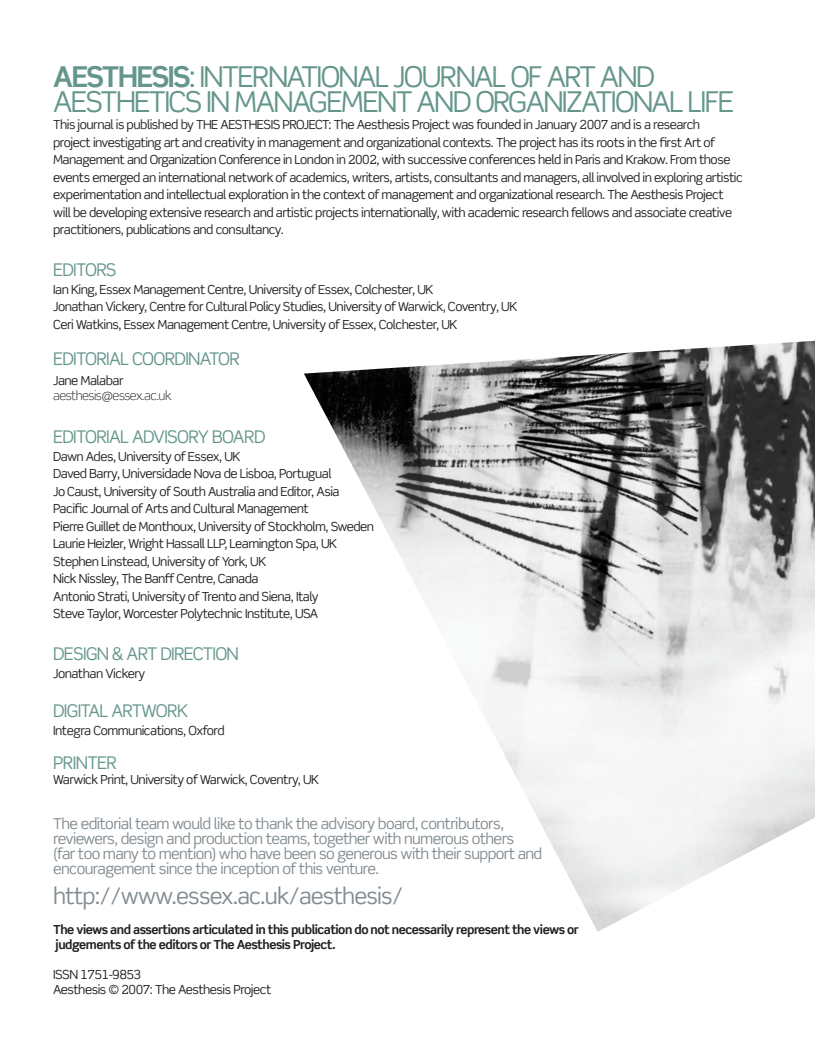
<style>
.page{position:relative;width:815px;height:1063px;background:#fff}
.page>*{position:absolute;margin:0;border:0;box-sizing:border-box;transform-origin:0 0}
.t1{font:28.75px/24.5px "Scene Std";letter-spacing:-.06em;color:#65968c}
.t2{font:22.5px "Scene Std";letter-spacing:-.04em;color:#818b91}
.t3{font:17.5px "Scene Std";letter-spacing:-.04em;color:#65968c}
.t4{font:15px/15px "Scene Std";letter-spacing:-.04em;color:#818b91}
.t5{font:12.5px/17.5px "Scene Std";letter-spacing:-.04em;color:#231f20}
.t6{font:700 12.5px/15px "Scene Std";letter-spacing:-.04em;color:#231f20}
.t7{font:300 12.5px "Scene Std";letter-spacing:-.04em;color:#231f20}
.s1{font-weight:700}
</style>
<div class="page">
<img style="left:304px;top:341px;width:511px;height:591px">
<h1 class="t1" style="left:53px;top:64px;width:683px"><span class="s1">Aesthesis</span>: International Journal of Art and<br>Aesthetics in Management and Organizational Li fe</h1>
<p class="t5" style="left:53px;top:116px;width:691px">This journal is published by The Aesthesis Project: The Aesthesis Project was founded in January 2007 and is a research<br>project investigating art and creativity in management and organizational contexts. The project has its roots in the first Art of Management and Organization Conference in London in 2002, with successive conferences held in Paris and Krakow. From those events emerged an international network of academics, writers, artists, consultants and managers, all involved in exploring artistic experimentation and intellectual exploration in the context of management and organizational research. The Aesthesis Project will be developing extensive research and artistic projects internationally, with academic research fellows and associate creative practitioners, publications and consultancy.</p>
<h3 class="t3" style="left:53px;top:259px;width:65px">Editors</h3>
<p class="t5" style="left:53px;top:280px;width:466px">Ian King, Essex Management Centre, University of Essex, Colchester, UK<br>Jonathan Vickery, Centre for Cultural Policy Studies, University of Warwick, Coventry, UK<br>Ceri Watkins, Essex Management Centre, University of Essex, Colchester, UK</p>
<h3 class="t3" style="left:53px;top:347px;width:188px">Editorial coordinator</h3>
<p class="t5" style="left:53px;top:371px;width:72px">Jane Malabar</p>
<p class="t7" style="left:53px;top:388px;width:120px">aesthesis@essex.ac.uk</p>
<h3 class="t3" style="left:53px;top:426px;width:214px">Editorial Advisory Board</h3>
<p class="t5" style="left:53px;top:447px;width:322px">Dawn Ades, University of Essex, UK<br>Daved Barry, Universidade Nova de Lisboa, Portugual<br>Jo Caust, University of South Australia and Editor, Asia Pacific Journal of Arts and Cultural Management<br>Pierre Guillet de Monthoux, University of Stockholm, Sweden Laurie Heizler, Wright Hassall LLP, Leamington Spa, UK Stephen Linstead, University of York, UK<br>Nick Nissley, The Banff Centre, Canada<br>Antonio Strati, University of Trento and Siena, Italy<br>Steve Taylor, Worcester Polytechnic Institute, USA</p>
<h3 class="t3" style="left:53px;top:643px;width:85px">Design &amp; ART</h3>
<h3 class="t3" style="left:160px;top:643px;width:24px">DIRECT</h3>
<h3 class="t3" style="left:212px;top:643px;width:15px">ION</h3>
<p class="t5" style="left:53px;top:664px;width:94px">Jonathan Vickery</p>
<h3 class="t3" style="left:53px;top:700px;width:135px">Digital Artwork</h3>
<p class="t5" style="left:53px;top:721px;width:173px">Integra Communications, Oxford</p>
<h3 class="t3" style="left:53px;top:752px;width:65px">Printer</h3>
<p class="t5" style="left:53px;top:771px;width:268px">Warwick Print, University of Warwick, Coventry, UK</p>
<p class="t4" style="left:53px;top:816px;width:491px">The editorial team would like to thank the advisory board, contributors, reviewers, design and production teams, together with numerous others<br>(far too many to mention) who have been so generous with their support and encouragement since the inception of this venture.</p>
<h2 class="t2" style="left:53px;top:882px;width:352px">http://www.essex.ac.uk/aesthesis/</h2>
<p class="t6" style="left:53px;top:922px;width:527px">The views and assertions articulated in this publication do not necessarily represent the views or judgements of the editors or The Aesthesis Project.</p>
<p class="t5" style="left:53px;top:966px;width:11px">ISSN</p>
<p class="t5" style="left:53px;top:967px;width:220px;line-height:15px;text-indent:27px">1751-9853<br>Aesthesis © 2007: The Aesthesis Project</p>
</div>
